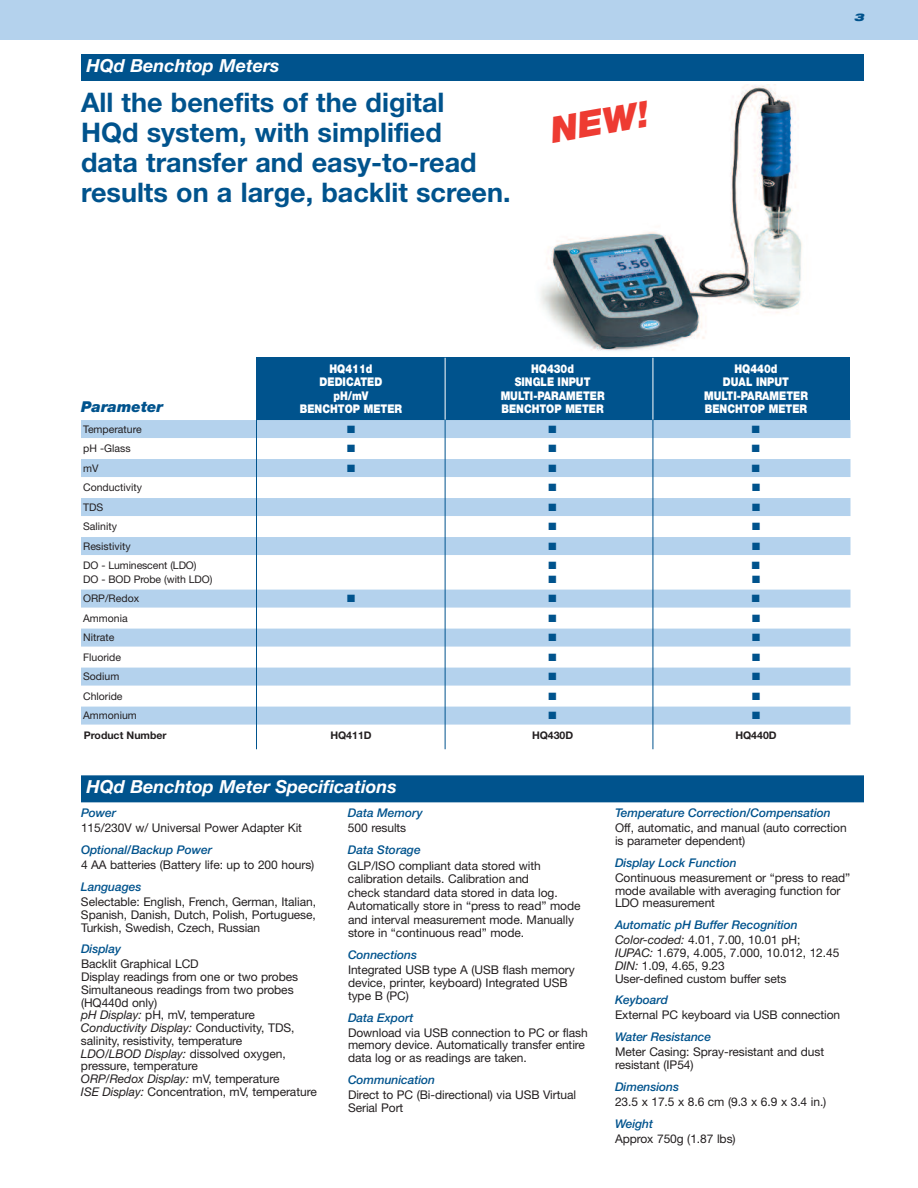
<style>
.page{position:relative;width:918px;height:1188px;background:#fff}
.page>*{position:absolute;margin:0;border:0;box-sizing:border-box;transform-origin:0 0}
.t1{font:italic 900 36px "Helvetica Neue";color:#ee3b32}
.t2{font:700 27px/30px "Helvetica Neue";color:#00538d}
.t3{font:italic 700 18px "Helvetica Neue";color:#fff}
.t4{font:italic 900 15px "Helvetica Neue";color:#00538d}
.t5{font:12px/12.8px "Helvetica Neue";letter-spacing:-.005em;color:#231f20}
.t6{font:italic 500 12px/15px "Helvetica Neue";letter-spacing:-.005em;color:#00538d}
.t7{font:900 12px "Helvetica Neue";color:#fff;scale:.85 1}
.t8{font:10.5px "Helvetica Neue";color:#231f20}
.t9{font:10.5px "Zapf Dingbats ITC";color:#00538d}
.t10{font:700 10.5px "Helvetica Neue";color:#231f20}
.t11{font:italic 900 expanded 10.5px "Helvetica Neue";color:#00538d}
.s1{font-style:italic}
.s2{font-weight:400;color:#231f20}
.s3{font-weight:400;font-style:normal;color:#231f20}
</style>
<div class="page">
<img style="left:540px;top:85px;width:262px;height:266px">
<div style="left:0;top:0;width:918px;height:40px;background:#b4d2ed"></div>
<div style="left:81px;top:54px;width:783px;height:27px;background:#00538d"></div>
<div style="left:256px;top:358px;width:594px;height:65px;background:#00538d"></div>
<div style="left:81px;top:420px;width:769px;height:18px;background:#b4d2ed"></div>
<div style="left:81px;top:459px;width:769px;height:18px;background:#b4d2ed"></div>
<div style="left:81px;top:498px;width:769px;height:18px;background:#b4d2ed"></div>
<div style="left:81px;top:537px;width:769px;height:18px;background:#b4d2ed"></div>
<div style="left:81px;top:590px;width:769px;height:18px;background:#b4d2ed"></div>
<div style="left:81px;top:629px;width:769px;height:18px;background:#b4d2ed"></div>
<div style="left:81px;top:668px;width:769px;height:18px;background:#b4d2ed"></div>
<div style="left:81px;top:707px;width:769px;height:18px;background:#b4d2ed"></div>
<hr style="left:256px;top:358px;width:1px;height:391px;background:#00538d">
<hr style="left:445px;top:420px;width:1px;height:329px;background:#00538d">
<hr style="left:653px;top:420px;width:1px;height:329px;background:#00538d">
<hr style="left:445px;top:358px;width:1px;height:62px;background:#fff">
<hr style="left:653px;top:358px;width:1px;height:62px;background:#fff">
<div style="left:81px;top:775px;width:783px;height:27px;background:#00538d"></div>
<h3 class="t3" style="left:87px;top:59px;width:194px">HQd Benchtop Meters</h3>
<h2 class="t2" style="left:81px;top:90px;width:431px">All the benefits of the digital<br>HQd system, with simplified<br>data transfer and easy-to-read results on a large, backlit screen.</h2>
<h1 class="t1" style="left:549px;top:117px;width:101px;rotate:-10deg">NEW!</h1>
<p class="t11" style="left:854px;top:13px;width:12px">3</p>
<p class="t4" style="left:81px;top:402px;width:84px">Parameter</p>
<p class="t7" style="left:330px;top:364px;width:52px">HQ411d</p>
<p class="t7" style="left:531px;top:364px;width:52px">HQ430d</p>
<p class="t7" style="left:735px;top:364px;width:52px">HQ440d</p>
<p class="t7" style="left:320px;top:378px;width:75px">DEDICATED</p>
<p class="t7" style="left:515px;top:378px;width:91px">SINGLE INPUT</p>
<p class="t7" style="left:723px;top:378px;width:79px">DUAL INPUT</p>
<p class="t7" style="left:333px;top:391px;width:43px">pH/mV</p>
<p class="t7" style="left:501px;top:391px;width:124px">MULTI-PARAMETER</p>
<p class="t7" style="left:704px;top:391px;width:124px">MULTI-PARAMETER</p>
<p class="t7" style="left:300px;top:405px;width:122px">BENCHTOP METER</p>
<p class="t7" style="left:502px;top:405px;width:122px">BENCHTOP METER</p>
<p class="t7" style="left:705px;top:405px;width:122px">BENCHTOP METER</p>
<p class="t8" style="left:83px;top:425px;width:60px">Temperature</p>
<p class="t9" style="left:347px;top:423px;width:9px">■</p>
<p class="t9" style="left:549px;top:423px;width:9px">■</p>
<p class="t9" style="left:752px;top:423px;width:9px">■</p>
<p class="t8" style="left:83px;top:445px;width:49px">pH -Glass</p>
<p class="t9" style="left:347px;top:442px;width:9px">■</p>
<p class="t9" style="left:549px;top:442px;width:9px">■</p>
<p class="t9" style="left:752px;top:442px;width:9px">■</p>
<p class="t8" style="left:83px;top:464px;width:17px">mV</p>
<p class="t9" style="left:347px;top:462px;width:9px">■</p>
<p class="t9" style="left:549px;top:462px;width:9px">■</p>
<p class="t9" style="left:752px;top:462px;width:9px">■</p>
<p class="t8" style="left:83px;top:484px;width:60px">Conductivity</p>
<p class="t9" style="left:549px;top:481px;width:9px">■</p>
<p class="t9" style="left:752px;top:481px;width:9px">■</p>
<p class="t8" style="left:83px;top:503px;width:22px">TDS</p>
<p class="t9" style="left:549px;top:501px;width:9px">■</p>
<p class="t9" style="left:752px;top:501px;width:9px">■</p>
<p class="t8" style="left:83px;top:523px;width:35px">Salinity</p>
<p class="t9" style="left:549px;top:520px;width:9px">■</p>
<p class="t9" style="left:752px;top:520px;width:9px">■</p>
<p class="t8" style="left:83px;top:542px;width:49px">Resistivity</p>
<p class="t9" style="left:549px;top:540px;width:9px">■</p>
<p class="t9" style="left:752px;top:540px;width:9px">■</p>
<p class="t8" style="left:83px;top:562px;width:115px">DO - Luminescent (LDO)</p>
<p class="t9" style="left:549px;top:559px;width:9px">■</p>
<p class="t9" style="left:752px;top:559px;width:9px">■</p>
<p class="t8" style="left:83px;top:575px;width:131px">DO - BOD Probe (with LDO)</p>
<p class="t9" style="left:549px;top:573px;width:9px">■</p>
<p class="t9" style="left:752px;top:573px;width:9px">■</p>
<p class="t8" style="left:83px;top:595px;width:57px">ORP/Redox</p>
<p class="t9" style="left:347px;top:592px;width:9px">■</p>
<p class="t9" style="left:549px;top:592px;width:9px">■</p>
<p class="t9" style="left:752px;top:592px;width:9px">■</p>
<p class="t8" style="left:83px;top:614px;width:46px">Ammonia</p>
<p class="t9" style="left:549px;top:612px;width:9px">■</p>
<p class="t9" style="left:752px;top:612px;width:9px">■</p>
<p class="t8" style="left:83px;top:634px;width:33px">Nitrate</p>
<p class="t9" style="left:549px;top:631px;width:9px">■</p>
<p class="t9" style="left:752px;top:631px;width:9px">■</p>
<p class="t8" style="left:83px;top:653px;width:39px">Fluoride</p>
<p class="t9" style="left:549px;top:651px;width:9px">■</p>
<p class="t9" style="left:752px;top:651px;width:9px">■</p>
<p class="t8" style="left:83px;top:673px;width:38px">Sodium</p>
<p class="t9" style="left:549px;top:670px;width:9px">■</p>
<p class="t9" style="left:752px;top:670px;width:9px">■</p>
<p class="t8" style="left:83px;top:692px;width:41px">Chloride</p>
<p class="t9" style="left:549px;top:690px;width:9px">■</p>
<p class="t9" style="left:752px;top:690px;width:9px">■</p>
<p class="t8" style="left:83px;top:712px;width:55px">Ammonium</p>
<p class="t9" style="left:549px;top:709px;width:9px">■</p>
<p class="t9" style="left:752px;top:709px;width:9px">■</p>
<p class="t10" style="left:84px;top:731px;width:84px">Product Number</p>
<p class="t10" style="left:330px;top:731px;width:43px">HQ411D</p>
<p class="t10" style="left:532px;top:731px;width:43px">HQ430D</p>
<p class="t10" style="left:735px;top:731px;width:43px">HQ440D</p>
<h3 class="t3" style="left:87px;top:781px;width:312px">HQd Benchtop Meter Specifications</h3>
<p class="t6" style="left:81px;top:807px;width:37px">Power</p>
<p class="t5" style="left:81px;top:823px;width:223px">115/230V w/ Universal Power Adapter Kit</p>
<p class="t6" style="left:81px;top:844px;width:133px">Optional/Backup Power</p>
<p class="t5" style="left:81px;top:860px;width:235px">4 AA batteries (Battery life: up to 200 hours)</p>
<p class="t6" style="left:81px;top:880px;width:62px">Languages</p>
<p class="t5" style="left:81px;top:897px;width:237px;text-align:justify">Selectable: English, French, German, Italian, Spanish, Danish, Dutch, Polish, Portuguese, Turkish, Swedish, Czech, Russian</p>
<p class="t6" style="left:81px;top:943px;width:42px">Display</p>
<p class="t5" style="left:81px;top:959px;width:237px">Backlit Graphical LCD<br>Display readings from one or two probes Simultaneous readings from two probes (HQ440d only)<br><span class="s1">pH Display:</span> pH, mV, temperature <span class="s1">Conductivity Display:</span> Conductivity, TDS, salinity, resistivity, temperature<br><span class="s1">LDO/LBOD Display:</span> dissolved oxygen, pressure, temperature<br><span class="s1">ORP/Redox Display:</span> mV, temperature<br><span class="s1">ISE Display:</span> Concentration, mV, temperature</p>
<p class="t6" style="left:348px;top:807px;width:76px">Data Memory</p>
<p class="t5" style="left:348px;top:823px;width:60px">500 results</p>
<p class="t6" style="left:348px;top:844px;width:74px">Data Storage</p>
<p class="t5" style="left:348px;top:860px;width:234px;line-height:13.5px">GLP/ISO compliant data stored with calibration details. Calibration and<br>check standard data stored in data log.<br>Automatically store in “press to read” mode and interval measurement mode. Manually store in “continuous read” mode.</p>
<p class="t6" style="left:348px;top:949px;width:71px">Connections</p>
<p class="t5" style="left:348px;top:965px;width:228px">Integrated USB type A (USB flash memory device, printer, keyboard) Integrated USB type B (PC)</p>
<p class="t6" style="left:348px;top:1011px;width:67px">Data Export</p>
<p class="t5" style="left:348px;top:1027px;width:241px">Download via USB connection to PC or flash memory device. Automatically transfer entire data log or as readings are taken.</p>
<p class="t6" style="left:348px;top:1073px;width:89px">Communication</p>
<p class="t5" style="left:348px;top:1090px;width:230px">Direct to PC (Bi-directional) via USB Virtual<br>Serial Port</p>
<p class="t6" style="left:615px;top:807px;width:217px">Temperature Correction/Compensation</p>
<p class="t5" style="left:615px;top:823px;width:233px">Off, automatic, and manual (auto correction is parameter dependent)</p>
<p class="t6" style="left:615px;top:856px;width:123px">Display Lock Function</p>
<p class="t5" style="left:615px;top:873px;width:237px">Continuous measurement or “press to read” mode available with averaging function for<br>LDO measurement</p>
<p class="t6" style="left:615px;top:919px;width:187px">Automatic pH Buffer Recognition<br><span class="s2">Color-coded:</span> <span class="s3">4.01, 7.00, 10.01 pH;</span></p>
<p class="t5" style="left:615px;top:948px;width:226px"><span class="s1">IUPAC:</span> 1.679, 4.005, 7.000, 10.012, 12.45<br><span class="s1">DIN:</span> 1.09, 4.65, 9.23<br>User-defined custom buffer sets</p>
<p class="t6" style="left:615px;top:994px;width:55px">Keyboard</p>
<p class="t5" style="left:615px;top:1010px;width:227px">External PC keyboard via USB connection</p>
<p class="t6" style="left:615px;top:1031px;width:98px">Water Resistance</p>
<p class="t5" style="left:615px;top:1047px;width:211px">Meter Casing: Spray-resistant and dust resistant (IP54)</p>
<p class="t6" style="left:615px;top:1080px;width:66px">Dimensions</p>
<p class="t5" style="left:615px;top:1096px;width:213px">23.5 x 17.5 x 8.6 cm (9.3 x 6.9 x 3.4 in.)</p>
<p class="t6" style="left:615px;top:1117px;width:40px">Weight</p>
<p class="t5" style="left:615px;top:1133px;width:122px">Approx 750g (1.87 lbs)</p>
</div>
